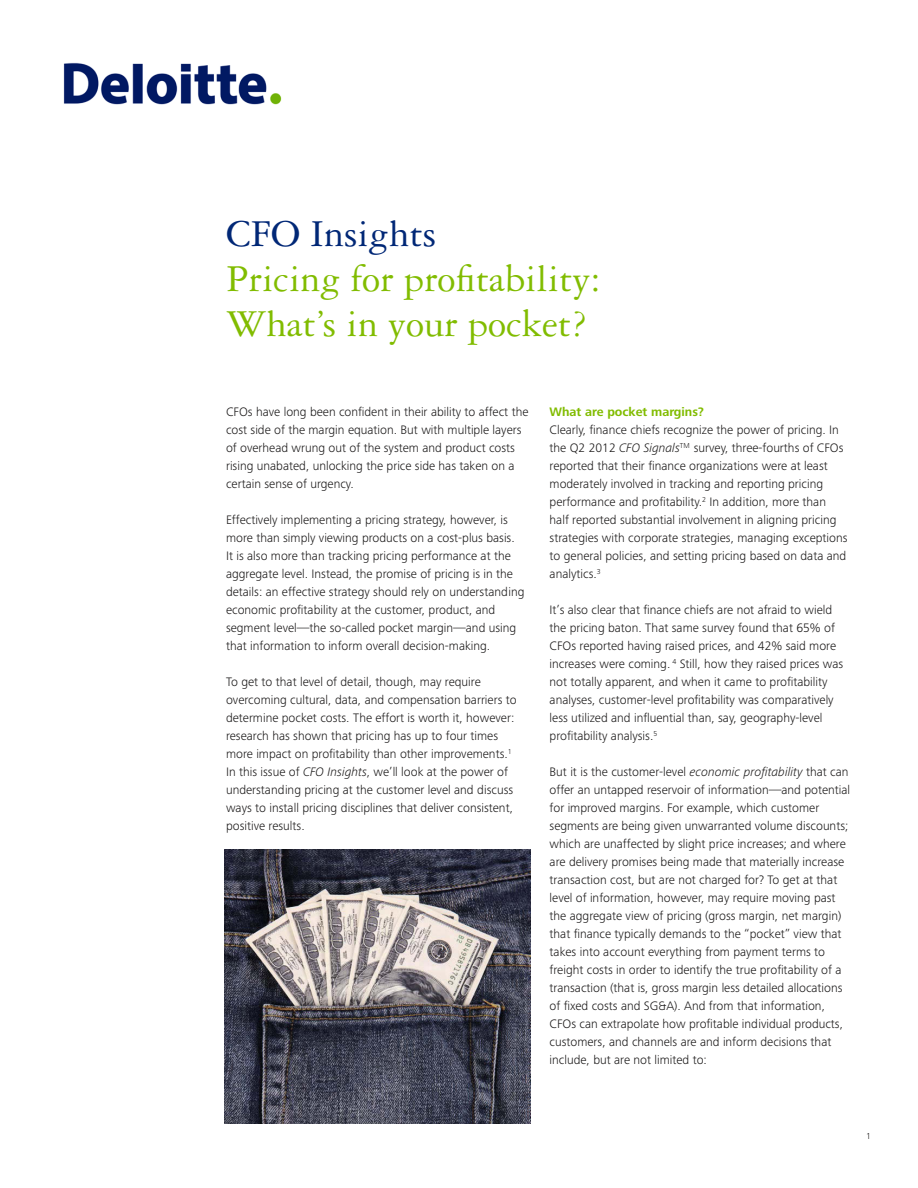
<style>
.page{position:relative;width:918px;height:1188px;background:#fff}
.page>*{position:absolute;margin:0;border:0;box-sizing:border-box;transform-origin:0 0}
.CI_head{font:40.5px/45px "Garamond 3 LT Std";color:#81bc00}
.List_Paragraph{font:300 12.75px/18px "Frutiger Next Pro";color:#1a1818}
.t1{font:700 12.75px "Frutiger Next Pro";color:#81bc00}
.t2{font:300 9px "Frutiger Next Pro";color:#1a1818}
.s1{color:#002776}
.s2{font-style:italic}
</style>
<div class="page">
<img style="left:63px;top:62px;width:219px;height:43px">
<img style="left:225px;top:850px;width:305px;height:274px">
<p class="CI_head" style="left:226px;top:212px;width:376px"><span class="s1">CFO Insights<br></span>Pricing for profitability:<br>What’s in your pocket?</p>
<p class="List_Paragraph" style="left:226px;top:403px;width:304px">CFOs have long been confident in their ability to affect the cost side of the margin equation. But with multiple layers of overhead wrung out of the system and product costs rising unabated, unlocking the price side has taken on a certain sense of urgency.</p>
<p class="List_Paragraph" style="left:226px;top:511px;width:300px">Effectively implementing a pricing strategy, however, is more than simply viewing products on a cost-plus basis.<br>It is also more than tracking pricing performance at the aggregate level. Instead, the promise of pricing is in the details: an effective strategy should rely on understanding economic profitability at the customer, product, and segment level—the so-called pocket margin—and using that information to inform overall decision-making.</p>
<p class="List_Paragraph" style="left:226px;top:673px;width:292px">To get to that level of detail, though, may require overcoming cultural, data, and compensation barriers to determine pocket costs. The effort is worth it, however: research has shown that pricing has up to four times more impact on profitability than other improvements.<sup>1<br></sup>In this issue of <span class="s2">CFO Insights</span>, we’ll look at the power of understanding pricing at the customer level and discuss ways to install pricing disciplines that deliver consistent, positive results.</p>
<p class="t1" style="left:550px;top:405px;width:156px">What are pocket margins?</p>
<p class="List_Paragraph" style="left:550px;top:421px;width:300px">Clearly, finance chiefs recognize the power of pricing. In the Q2 2012 <span class="s2">CFO Signals</span><sup>TM</sup> survey, three-fourths of CFOs reported that their finance organizations were at least moderately involved in tracking and reporting pricing performance and profitability.<sup>2</sup> In addition, more than half reported substantial involvement in aligning pricing strategies with corporate strategies, managing exceptions to general policies, and setting pricing based on data and analytics.<sup>3</sup></p>
<p class="List_Paragraph" style="left:550px;top:601px;width:295px">It’s also clear that finance chiefs are not afraid to wield the pricing baton. That same survey found that 65% of CFOs reported having raised prices, and 42% said more increases were coming. <sup>4</sup> Still, how they raised prices was not totally apparent, and when it came to profitability analyses, customer-level profitability was comparatively less utilized and influential than, say, geography-level profitability analysis.<sup>5</sup></p>
<p class="List_Paragraph" style="left:550px;top:763px;width:302px">But it is the customer-level <span class="s2">economic profitability</span> that can offer an untapped reservoir of information—and potential for improved margins. For example, which customer segments are being given unwarranted volume discounts; which are unaffected by slight price increases; and where are delivery promises being made that materially increase transaction cost, but are not charged for? To get at that level of information, however, may require moving past the aggregate view of pricing (gross margin, net margin) that finance typically demands to the “pocket” view that takes into account everything from payment terms to freight costs in order to identify the true profitability of a transaction (that is, gross margin less detailed allocations of fixed costs and SG&amp;A). And from that information, CFOs can extrapolate how profitable individual products, customers, and channels are and inform decisions that include, but are not limited to:</p>
<p class="t2" style="left:866px;top:1131px;width:6px">1</p>
</div>
